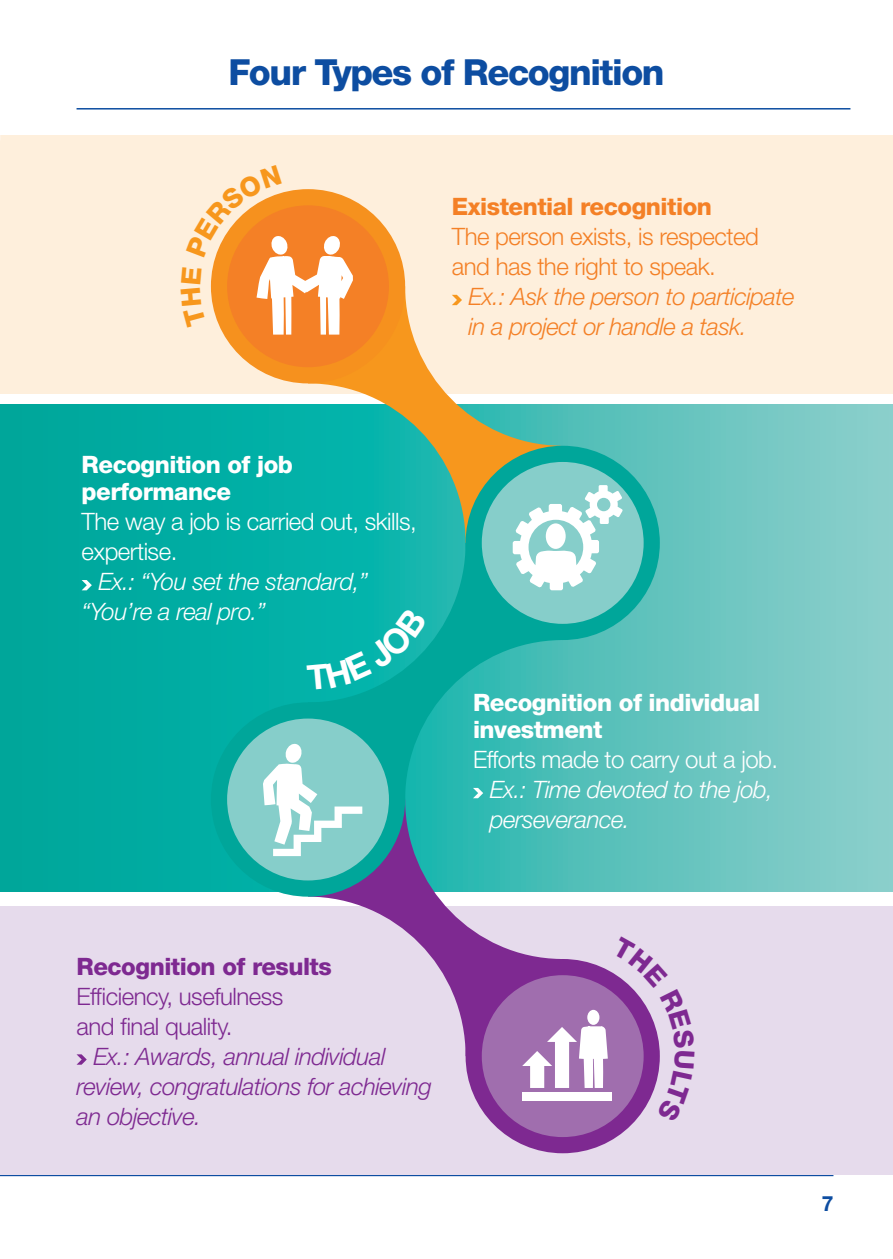
<style>
.page{position:relative;width:893px;height:1259px;background:#fff}
.page>*{position:absolute;margin:0;border:0;box-sizing:border-box;transform-origin:0 0}
.t1{font:800 36px "Helvetica Neue LT Std";letter-spacing:-.04em;color:#0d4da1}
.t2{font:italic 300 24px/30px "Helvetica Neue LT Std";letter-spacing:-.02em;color:#fff}
.t3{font:italic 300 24px "Helvetica Neue LT Std";letter-spacing:-.02em;color:#7e2991}
.t4{font:300 24px "Helvetica Neue LT Std";letter-spacing:-.02em;color:#fff}
.t5{font:800 24px "Helvetica Neue LT Std";letter-spacing:-.02em;color:#fff}
.t6{font:italic 300 24px/30px "Helvetica Neue LT Std";letter-spacing:-.02em;color:#f48026}
.t7{font:300 24px "Helvetica Neue LT Std";letter-spacing:-.02em;color:#f48026}
.t8{font:300 24px "Helvetica Neue LT Std";letter-spacing:-.02em;color:#7e2991}
.t9{font:800 24px "Helvetica Neue LT Std";letter-spacing:-.02em;color:#f48026}
.t10{font:800 24px "Helvetica Neue LT Std";letter-spacing:-.02em;color:#7e2991}
.t11{font:700 21px "Helvetica Neue LT Std";color:#0d4da1}
</style>
<div class="page">
<hr style="left:0;top:1174px;width:833px;height:2px;background:#0d4da1">
<div style="left:0;top:135px;width:893px;height:258px;background:#feefdc"></div>
<svg style="left:0;top:405px;width:893px;height:486px;background:#3ab9b1"></svg>
<div style="left:0;top:906px;width:893px;height:268px;background:#e6dbec"></div>
<svg style="left:82px;top:580px;width:10px;height:10px"></svg>
<svg style="left:77px;top:1054px;width:10px;height:10px"></svg>
<svg style="left:308px;top:286px;width:252px;height:257px"></svg>
<svg style="left:308px;top:799px;width:252px;height:257px"></svg>
<svg style="left:308px;top:543px;width:252px;height:256px;background:#1cb3aa"></svg>
<div style="left:211px;top:189px;width:194px;height:194px;background:#f6911e;border-radius:50%"></div>
<div style="left:211px;top:702px;width:194px;height:194px;background:#00a69a;border-radius:50%"></div>
<div style="left:466px;top:446px;width:194px;height:194px;background:#00a69a;border-radius:50%"></div>
<div style="left:466px;top:959px;width:194px;height:194px;background:#7e2991;border-radius:50%"></div>
<div style="left:482px;top:462px;width:162px;height:162px;background:#86ceca;border-radius:50%"></div>
<div style="left:227px;top:205px;width:162px;height:162px;background:#f48026;border-radius:50%"></div>
<div style="left:227px;top:718px;width:162px;height:162px;background:#86ceca;border-radius:50%"></div>
<div style="left:482px;top:975px;width:162px;height:162px;background:#a06eae;border-radius:50%"></div>
<svg style="left:513px;top:485px;width:110px;height:105px"></svg>
<div style="left:546px;top:523px;width:20px;height:26px;background:#fff;border-radius:50%"></div>
<hr style="left:77px;top:108px;width:773px;height:2px;background:#0d4da1">
<svg style="left:263px;top:743px;width:99px;height:113px"></svg>
<svg style="left:210px;top:189px;width:143px;height:146px"></svg>
<svg style="left:522px;top:936px;width:138px;height:187px"></svg>
<svg style="left:307px;top:607px;width:120px;height:83px;background:#06b2a9"></svg>
<p class="t1" style="left:228px;top:51px;width:438px">Four Types of Recognition</p>
<p class="t9" style="left:452px;top:192px;width:262px">Existential recognition</p>
<p class="t7" style="left:452px;top:222px;width:308px">The person exists, is respected</p>
<p class="t7" style="left:452px;top:252px;width:266px">and has the right to speak.</p>
<p class="t6" style="left:469px;top:281px;width:328px">Ex.: Ask the person to participate in a project or handle a task.</p>
<p class="t5" style="left:82px;top:450px;width:213px">Recognition of job</p>
<p class="t5" style="left:82px;top:477px;width:151px">performance</p>
<p class="t4" style="left:82px;top:507px;width:337px">The way a job is carried out, skills,</p>
<p class="t4" style="left:82px;top:537px;width:97px">expertise.</p>
<p class="t2" style="left:98px;top:566px;width:271px">Ex.: “You set the standard,”</p>
<p class="t2" style="left:82px;top:596px;width:186px">“You’re a real pro.”</p>
<p class="t5" style="left:473px;top:688px;width:289px">Recognition of individual</p>
<p class="t5" style="left:473px;top:715px;width:131px">investment</p>
<p class="t4" style="left:473px;top:745px;width:307px">Efforts made to carry out a job.</p>
<p class="t2" style="left:490px;top:774px;width:285px">Ex.: Time devoted to the job, perseverance.</p>
<p class="t10" style="left:77px;top:952px;width:257px">Recognition of results</p>
<p class="t8" style="left:77px;top:981px;width:208px">Efficiency, usefulness</p>
<p class="t8" style="left:77px;top:1011px;width:157px">and final quality.</p>
<p class="t3" style="left:93px;top:1042px;width:294px">Ex.: Awards, annual individual</p>
<p class="t3" style="left:77px;top:1072px;width:357px">review, congratulations for achieving</p>
<p class="t3" style="left:77px;top:1102px;width:126px">an objective.</p>
<p class="t11" style="left:822px;top:1190px;width:13px">7</p>
</div>
